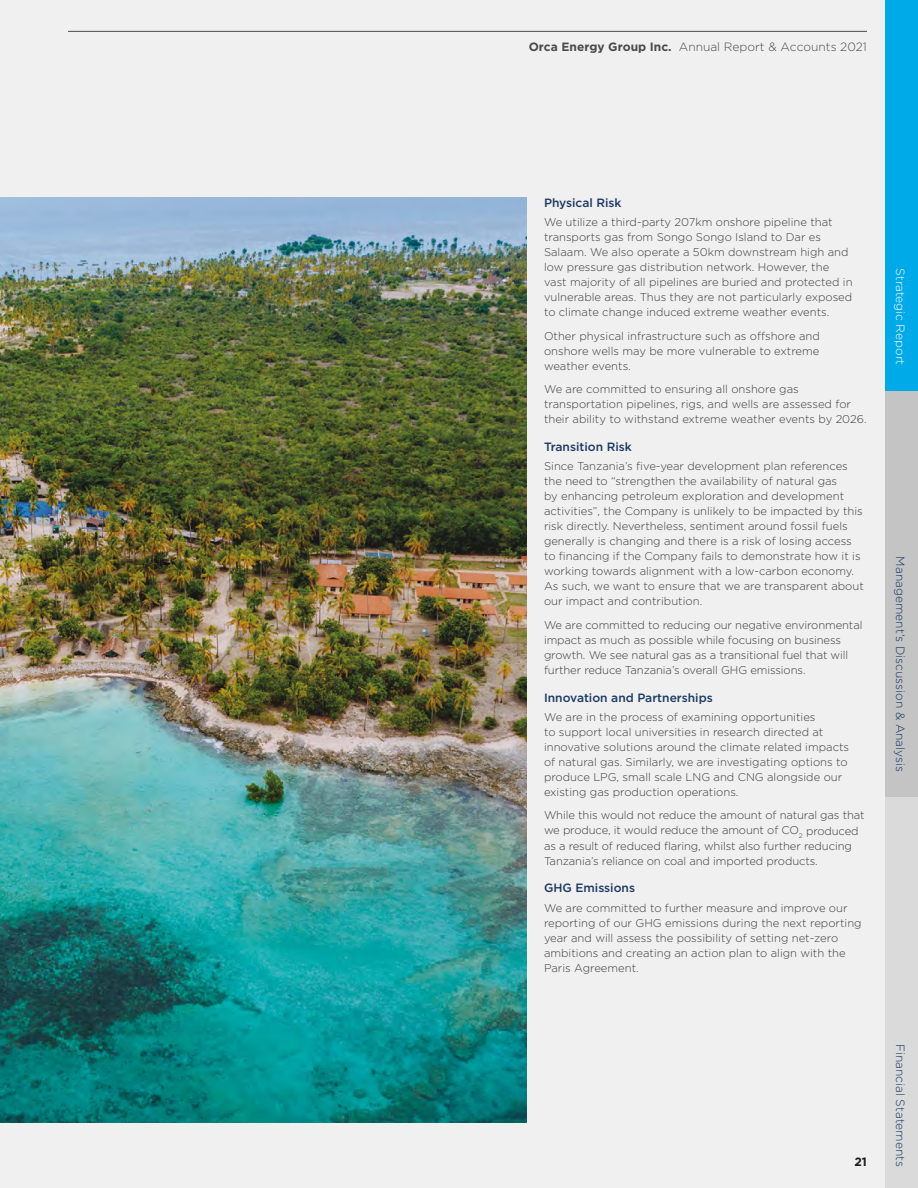
<style>
.page{position:relative;width:918px;height:1188px;background:#f0f0f0}
.page>*{position:absolute;margin:0;border:0;box-sizing:border-box;transform-origin:0 0}
.t1{font:500 12px "Gotham HTF";color:#1a3861}
.t2{font:300 12px "Gotham HTF";color:#1a3861}
.t3{font:300 12px "Gotham HTF";color:#4a4a49}
.t4{font:300 12px "Gotham HTF";color:#fff}
.t5{font:700 12px "Gotham HTF";color:#1d1d1b}
.t6{font:300 11.25px/15px "Gotham HTF";color:#3c3c3b}
.s1{font-weight:700}
</style>
<div class="page">
<img style="left:0;top:197px;width:527px;height:926px">
<hr style="left:68px;top:31px;width:799px;height:1px;background:#4a4a49">
<div style="left:885px;top:0;width:33px;height:390px;background:#00a9e8"></div>
<div style="left:885px;top:391px;width:33px;height:418px;background:#c4c4c4"></div>
<div style="left:885px;top:798px;width:33px;height:390px;background:#dadada"></div>
<p class="t3" style="left:529px;top:40px;width:340px"><span class="s1">Orca Energy Group Inc.</span> Annual Report &amp; Accounts 2021</p>
<p class="t1" style="left:544px;top:196px;width:79px">Physical Risk</p>
<p class="t6" style="left:544px;top:215px;width:310px">We utilize a third-party 207km onshore pipeline that transports gas from Songo Songo Island to Dar es Salaam. We also operate a 50km downstream high and low pressure gas distribution network. However, the vast majority of all pipelines are buried and protected in vulnerable areas. Thus they are not particularly exposed to climate change induced extreme weather events.</p>
<p class="t6" style="left:544px;top:328px;width:277px;text-align:justify">Other physical infrastructure such as offshore and onshore wells may be more vulnerable to extreme weather events.</p>
<p class="t6" style="left:544px;top:382px;width:324px">We are committed to ensuring all onshore gas transportation pipelines, rigs, and wells are assessed for their ability to withstand extreme weather events by 2026.</p>
<p class="t1" style="left:544px;top:440px;width:89px">Transition Risk</p>
<p class="t6" style="left:544px;top:459px;width:321px">Since Tanzania’s five-year development plan references the need to “strengthen the availability of natural gas<br>by enhancing petroleum exploration and development activities”, the Company is unlikely to be impacted by this risk directly. Nevertheless, sentiment around fossil fuels generally is changing and there is a risk of losing access to financing if the Company fails to demonstrate how it is working towards alignment with a low-carbon economy.<br>As such, we want to ensure that we are transparent about our impact and contribution.</p>
<p class="t6" style="left:544px;top:617px;width:320px">We are committed to reducing our negative environmental impact as much as possible while focusing on business growth. We see natural gas as a transitional fuel that will further reduce Tanzania’s overall GHG emissions.</p>
<p class="t1" style="left:544px;top:691px;width:170px">Innovation and Partnerships</p>
<p class="t6" style="left:544px;top:709px;width:307px">We are in the process of examining opportunities<br>to support local universities in research directed at innovative solutions around the climate related impacts of natural gas. Similarly, we are investigating options to produce LPG, small scale LNG and CNG alongside our existing gas production operations.</p>
<p class="t6" style="left:544px;top:808px;width:322px">While this would not reduce the amount of natural gas that we produce, it would reduce the amount of CO<sub>2</sub> produced as a result of reduced flaring, whilst also further reducing Tanzania’s reliance on coal and imported products.</p>
<p class="t1" style="left:544px;top:881px;width:93px">GHG Emissions</p>
<p class="t6" style="left:544px;top:900px;width:319px">We are committed to further measure and improve our reporting of our GHG emissions during the next reporting year and will assess the possibility of setting net-zero ambitions and creating an action plan to align with the Paris Agreement.</p>
<p class="t4" style="left:907px;top:268px;width:99px;rotate:90deg">Strategic Report</p>
<p class="t2" style="left:907px;top:556px;width:217px;rotate:90deg">Management’s Discussion &amp; Analysis</p>
<p class="t5" style="left:854px;top:1155px;width:14px">21</p>
<p class="t2" style="left:907px;top:1044px;width:125px;rotate:90deg">Financial Statements</p>
</div>
